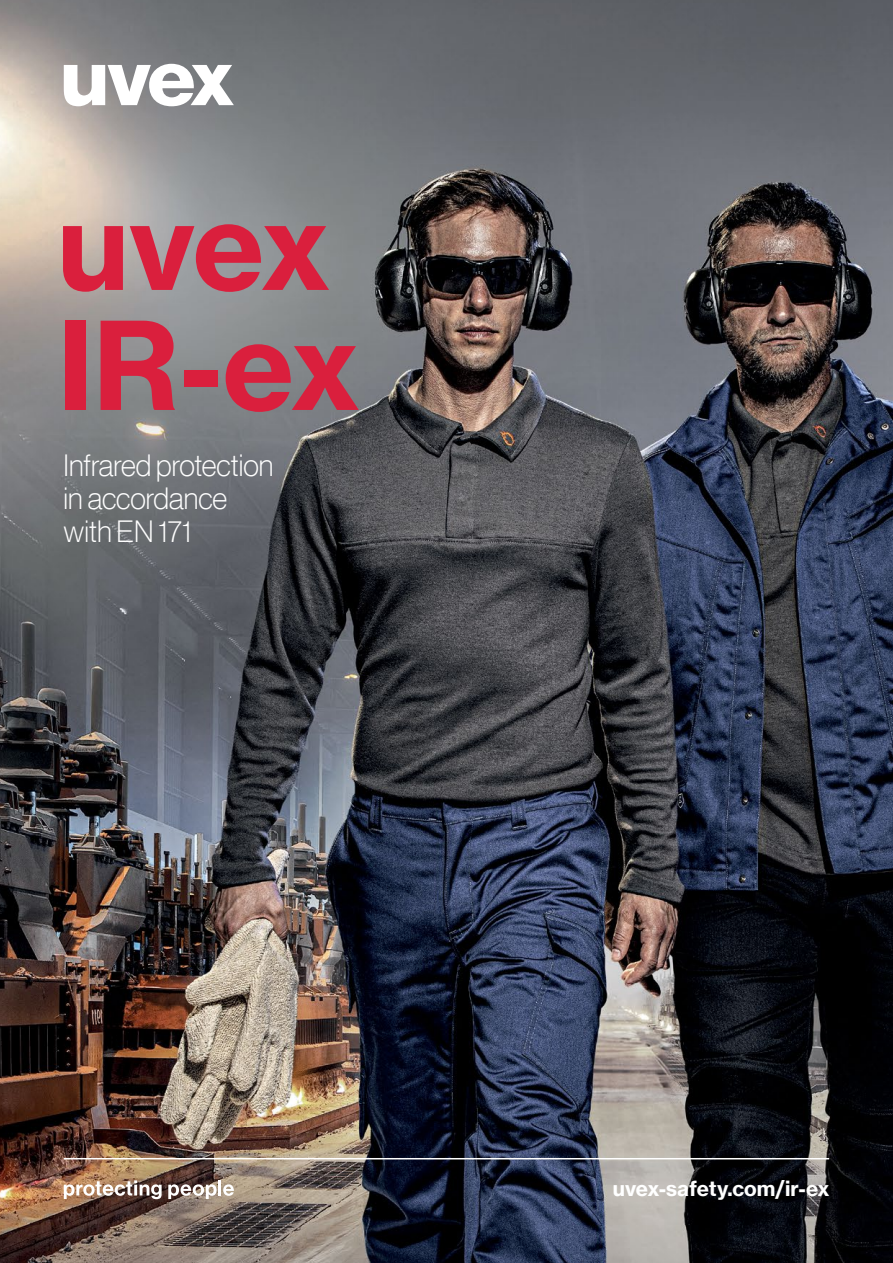
<style>
.page{position:relative;width:893px;height:1263px;background:#fff}
.page>*{position:absolute;margin:0;border:0;box-sizing:border-box;transform-origin:0 0}
.t1{font:120px/120px "N Haas Grotesk TX Pro 75 Bd";letter-spacing:-.02em;color:#da1f3d}
.t2{font:30px/33px "N Haas Grotesk DS Pro 35 X Lt";color:#fff}
.t3{font:20.4px "N Haas Grotesk TX Pro 75 Bd";color:#fff}
</style>
<div class="page">
<img style="left:0;top:0;width:893px;height:1263px">
<hr style="left:64px;top:1158px;width:765px;height:1px;background:#fff">
<svg style="left:64px;top:1180px;width:98px;height:19px"></svg>
<svg style="left:168px;top:1184px;width:49px;height:15px"></svg>
<hr style="left:218px;top:1180px;width:3px;height:15px;background:#fff">
<svg style="left:223px;top:1184px;width:11px;height:12px"></svg>
<svg style="left:64px;top:64px;width:170px;height:42px"></svg>
<h1 class="t1" style="left:57px;top:186px;width:305px">uvex<br>IR-ex</h1>
<p class="t2" style="left:64px;top:449px;width:211px">Infrared protection in accordance with EN 171</p>
<p class="t3" style="left:613px;top:1175px;width:218px">uvex-safety.com/ir-ex</p>
</div>
